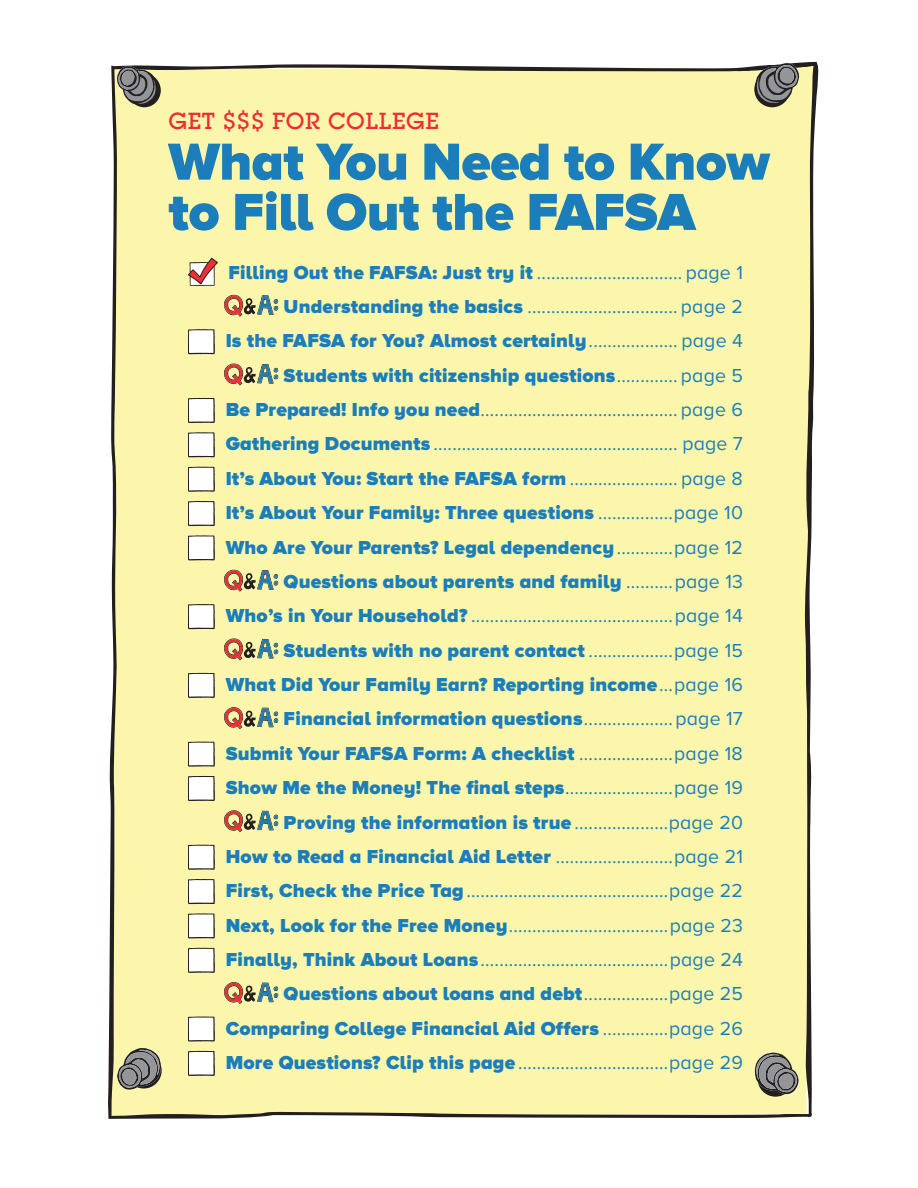
<style>
.page{position:relative;width:918px;height:1188px;background:#fff}
.page>*{position:absolute;margin:0;border:0;box-sizing:border-box;transform-origin:0 0}
.t1{font:900 54px/50.2px "Proxima Nova A";letter-spacing:-.01em;color:#1b7eba}
.t2{font:500 24.3px "Lubalin Graph EF";letter-spacing:.03em;color:#ee2d34}
.t3{font:19.5px/34.3px "Proxima Nova A";letter-spacing:.01em;color:#1b7eba;text-align:right}
.s1{font-weight:900}
</style>
<div class="page">
<div style="left:108px;top:62px;width:711px;height:1057px;background:#fbf6ab"></div>
<svg style="left:117px;top:1048px;width:44px;height:42px;background:#8f8e7e"></svg>
<div style="left:128px;top:74px;width:33px;height:33px;background:#231f20;border-radius:50%"></div>
<svg style="left:117px;top:66px;width:40px;height:39px"></svg>
<div style="left:754px;top:71px;width:36px;height:36px;background:#231f20;border-radius:50%"></div>
<svg style="left:755px;top:63px;width:44px;height:42px"></svg>
<div style="left:758px;top:1061px;width:35px;height:36px;background:#231f20;border-radius:50%"></div>
<svg style="left:755px;top:1053px;width:44px;height:41px;background:#8c8a7c"></svg>
<svg style="left:188px;top:258px;width:30px;height:28px"></svg>
<svg style="left:224px;top:295px;width:54px;height:22px"></svg>
<svg style="left:187px;top:329px;width:29px;height:26px"></svg>
<svg style="left:224px;top:364px;width:54px;height:22px"></svg>
<svg style="left:187px;top:397px;width:29px;height:27px"></svg>
<svg style="left:187px;top:432px;width:29px;height:26px"></svg>
<svg style="left:187px;top:466px;width:29px;height:27px"></svg>
<svg style="left:187px;top:500px;width:29px;height:27px"></svg>
<svg style="left:187px;top:535px;width:29px;height:26px"></svg>
<svg style="left:224px;top:570px;width:54px;height:22px"></svg>
<svg style="left:187px;top:603px;width:29px;height:27px"></svg>
<svg style="left:224px;top:638px;width:54px;height:23px"></svg>
<svg style="left:187px;top:672px;width:29px;height:27px"></svg>
<svg style="left:224px;top:707px;width:54px;height:22px"></svg>
<svg style="left:187px;top:741px;width:29px;height:26px"></svg>
<svg style="left:187px;top:775px;width:29px;height:27px"></svg>
<svg style="left:224px;top:810px;width:54px;height:22px"></svg>
<svg style="left:187px;top:844px;width:29px;height:27px"></svg>
<svg style="left:187px;top:878px;width:29px;height:27px"></svg>
<svg style="left:187px;top:913px;width:29px;height:26px"></svg>
<svg style="left:187px;top:947px;width:29px;height:27px"></svg>
<svg style="left:224px;top:982px;width:54px;height:22px"></svg>
<svg style="left:187px;top:1016px;width:29px;height:26px"></svg>
<svg style="left:187px;top:1050px;width:29px;height:27px"></svg>
<p class="t2" style="left:168px;top:107px;width:272px">GET $$$ FOR COLLEGE</p>
<h1 class="t1" style="left:168px;top:135px;width:603px">What You Need to Know to Fill Out the FAFSA</h1>
<p class="t3" style="left:226px;top:255px;width:519px"><span class="s1">Filling Out the FAFSA: Just try it</span> ............................... page 1<br><span class="s1">Understanding the basics</span> ................................ page 2<br><span class="s1">Is the FAFSA for You? Almost certainly</span>................... page 4<br><span class="s1">Students with citizenship questions</span>............. page 5<br><span class="s1">Be Prepared! Info you need</span>.......................................... page 6<br><span class="s1">Gathering Documents</span> .................................................... page 7<br><span class="s1">It’s About You: Start the FAFSA form</span> ....................... page 8<br><span class="s1">It’s About Your Family: Three questions</span> ................page 10<br><span class="s1">Who Are Your Parents? Legal dependency</span>............page 12<br><span class="s1">Questions about parents and family</span> ..........page 13<br><span class="s1">Who’s in Your Household?</span> ...........................................page 14<br><span class="s1">Students with no parent contact</span> ..................page 15<br><span class="s1">What Did Your Family Earn? Reporting income</span>...page 16<br><span class="s1">Financial information questions</span>...................page 17<br><span class="s1">Submit Your FAFSA Form: A checklist</span> ....................page 18<br><span class="s1">Show Me the Money! The final steps</span>.......................page 19<br><span class="s1">Proving the information is true</span> ....................page 20<br><span class="s1">How to Read a Financial Aid Letter</span> .........................page 21<br><span class="s1">First, Check the Price Tag</span>...........................................page 22<br><span class="s1">Next, Look for the Free Money</span>..................................page 23<br><span class="s1">Finally, Think About Loans</span>........................................page 24<br><span class="s1">Questions about loans and debt</span>..................page 25<br><span class="s1">Comparing College Financial Aid Offers</span> ..............page 26<br><span class="s1">More Questions? Clip this page</span> ................................page 29</p>
</div>
